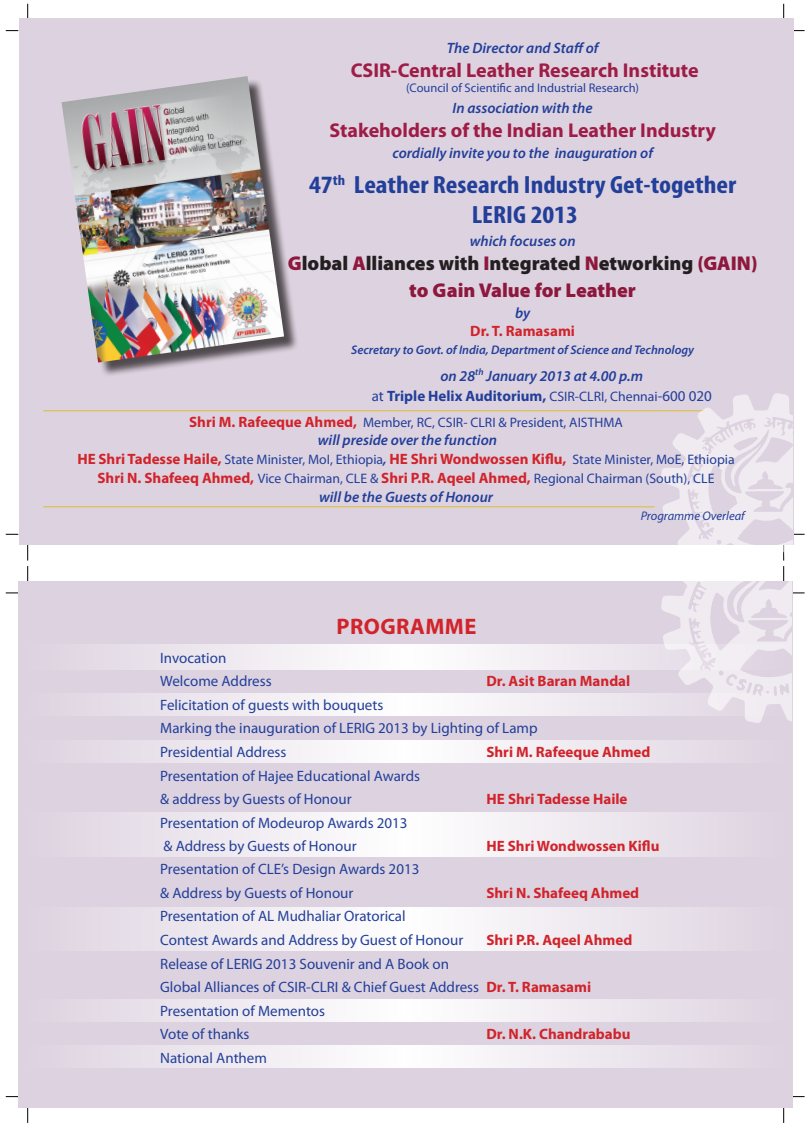
<style>
.page{position:relative;width:810px;height:1125px;background:#fff}
.page>*{position:absolute;margin:0;border:0;box-sizing:border-box;transform-origin:0 0}
.t1{font:700 condensed 25px/30px "Myriad Pro";color:#223f99;text-align:center;scale:1.11 1}
.t2{font:700 22.5px "Myriad Pro";letter-spacing:.02em;color:#d1232a}
.t3{font:700 20px "Myriad Pro";color:#9e1c45}
.t4{font:900 20px/27px "Myriad Pro";color:#231f20;text-align:center}
.t5{font:15px/23.6px "Myriad Pro";color:#223f99}
.t6{font:italic 600 15px/20.5px "Myriad Pro";color:#223f99;text-align:center}
.t7{font:700 15px "Myriad Pro";color:#d1232a}
.t8{font:13.75px/18.8px "Myriad Pro";color:#223f99;text-align:center}
.t9{font:italic 600 12.5px "Myriad Pro";color:#223f99}
.t10{font:12.5px "Myriad Pro";color:#223f99}
.t11{font:italic 12.5px "Myriad Pro";color:#223f99}
.s1{color:#8e183d}
.s2{font-weight:400;font-style:normal}
.s3{font-weight:700;font-style:normal}
.s4{font-weight:400;font-style:normal;font-size:13.75px}
.s5{font-weight:700;font-size:15px;color:#d1232a}
.s6{font-weight:600;font-style:italic;font-size:15px}
.s7{font-weight:700;color:#d1232a}
</style>
<div class="page">
<svg style="left:27px;top:4px;width:1px;height:14px"></svg>
<svg style="left:783px;top:4px;width:1px;height:14px"></svg>
<svg style="left:6px;top:30px;width:12px;height:1px"></svg>
<svg style="left:6px;top:534px;width:12px;height:1px"></svg>
<div style="left:19px;top:18px;width:775px;height:527px;background:#ddd2e0"></div>
<hr style="left:43px;top:506px;width:612px;height:1px;background:#dcc154">
<hr style="left:43px;top:410px;width:660px;height:1px;background:#dcc154">
<img style="left:654px;top:393px;width:139px;height:164px">
<svg style="left:27px;top:545px;width:1px;height:36px"></svg>
<svg style="left:783px;top:543px;width:1px;height:37px"></svg>
<svg style="left:27px;top:1108px;width:1px;height:15px"></svg>
<svg style="left:783px;top:1108px;width:1px;height:15px"></svg>
<svg style="left:6px;top:593px;width:12px;height:1px"></svg>
<svg style="left:6px;top:1096px;width:12px;height:1px"></svg>
<svg style="left:792px;top:593px;width:13px;height:1px"></svg>
<svg style="left:792px;top:1096px;width:13px;height:1px"></svg>
<div style="left:18px;top:581px;width:774px;height:527px;background:#ddd2e0"></div>
<svg style="left:406px;top:645px;width:247px;height:25px;background:#f3f0f4"></svg>
<div style="left:20px;top:645px;width:386px;height:25px;background:linear-gradient(to right,#ddd2e0,#fefefe)"></div>
<img style="left:653px;top:580px;width:139px;height:143px">
<svg style="left:406px;top:694px;width:385px;height:22px"></svg>
<div style="left:19px;top:694px;width:387px;height:22px;background:linear-gradient(to right,#ddd2e0,#fefefe)"></div>
<div style="left:405px;top:741px;width:386px;height:22px;background:linear-gradient(to right,#fefefe,#ddd2e0)"></div>
<div style="left:19px;top:741px;width:387px;height:22px;background:linear-gradient(to right,#ddd2e0,#fefefe)"></div>
<div style="left:405px;top:812px;width:386px;height:44px;background:linear-gradient(to right,#fefefe,#ddd2e0)"></div>
<div style="left:19px;top:812px;width:387px;height:44px;background:linear-gradient(to right,#ddd2e0,#fefefe)"></div>
<div style="left:405px;top:908px;width:386px;height:43px;background:linear-gradient(to right,#fefefe,#ddd2e0)"></div>
<div style="left:19px;top:908px;width:387px;height:43px;background:linear-gradient(to right,#ddd2e0,#fefefe)"></div>
<div style="left:405px;top:1046px;width:386px;height:22px;background:linear-gradient(to right,#fefefe,#ddd2e0)"></div>
<div style="left:19px;top:1046px;width:387px;height:22px;background:linear-gradient(to right,#ddd2e0,#fefefe)"></div>
<div style="left:405px;top:1000px;width:386px;height:21px;background:linear-gradient(to right,#fefefe,#ddd2e0)"></div>
<div style="left:19px;top:1000px;width:387px;height:21px;background:linear-gradient(to right,#ddd2e0,#fefefe)"></div>
<div style="left:63px;top:78px;width:236px;height:299px;background:#231f20;opacity:.75"></div>
<img style="left:62px;top:76px;width:222px;height:287px">
<p class="t6" style="left:447px;top:38px;width:153px">The Director and Staff of</p>
<h3 class="t3" style="left:351px;top:58px;width:349px">CSIR-Central Leather Research Institute</h3>
<p class="t10" style="left:406px;top:80px;width:235px">(Council of Scientific and Industrial Research)</p>
<p class="t6" style="left:453px;top:98px;width:142px">In association with the</p>
<h3 class="t3" style="left:330px;top:118px;width:388px">Stakeholders of the Indian Leather Industry</h3>
<p class="t6" style="left:392px;top:143px;width:262px">cordially invite you to the inauguration of</p>
<h1 class="t1" style="left:309px;top:169px;width:386px">47<sup>th</sup> Leather Research Industry Get-together<br>LERIG 2013</h1>
<p class="t6" style="left:470px;top:231px;width:107px">which focuses on</p>
<h3 class="t4" style="left:288px;top:249px;width:471px"><span class="s1">G</span>lobal <span class="s1">A</span>lliances with <span class="s1">I</span>ntegrated <span class="s1">N</span>etworking <span class="s1">(GAIN) to Gain Value for Leather</span></h3>
<p class="t6" style="left:515px;top:303px;width:17px">by</p>
<p class="t7" style="left:470px;top:321px;width:106px">Dr. T. Ramasami</p>
<p class="t9" style="left:351px;top:343px;width:345px">Secretary to Govt. of India, Department of Science and Technology</p>
<p class="t6" style="left:372px;top:366px;width:342px">on 28<sup>th</sup> January 2013 at 4.00 p.m<br><span class="s2">at</span> <span class="s3">Triple Helix Auditorium,</span> <span class="s4">CSIR-CLRI, Chennai</span><span class="s2">-600 020</span></p>
<p class="t8" style="left:189px;top:413px;width:435px"><span class="s5">Shri M. Rafeeque Ahmed,</span> Member, RC, CSIR- CLRI &amp; President, AISTHMA</p>
<p class="t6" style="left:318px;top:431px;width:181px">will preside over the function</p>
<p class="t8" style="left:77px;top:450px;width:659px"><span class="s5">HE Shri Tadesse Haile,</span> State Minister, MoI, Ethiopia<span class="s6">,</span> <span class="s5">HE Shri Wondwossen Kiflu,</span> State Minister, MoE, Ethiopia<br><span class="s5">Shri N. Shafeeq Ahmed,</span> Vice Chairman, CLE &amp; <span class="s5">Shri P.R. Aqeel Ahmed,</span> Regional Chairman (South), CLE</p>
<p class="t6" style="left:319px;top:487px;width:176px">will be the Guests of Honour</p>
<h2 class="t2" style="left:337px;top:612px;width:141px">PROGRAMME</h2>
<p class="t11" style="left:641px;top:508px;width:106px">Programme Overleaf</p>
<p class="t5" style="left:160px;top:645px;width:113px">Invocation<br>Welcome Address</p>
<p class="t7" style="left:486px;top:671px;width:145px">Dr. Asit Baran Mandal</p>
<p class="t5" style="left:160px;top:693px;width:379px">Felicitation of guests with bouquets<br>Marking the inauguration of LERIG 2013 by Lighting of Lamp<br>Presidential Address</p>
<p class="t7" style="left:486px;top:742px;width:165px">Shri M. Rafeeque Ahmed</p>
<p class="t5" style="left:160px;top:764px;width:261px">Presentation of Hajee Educational Awards &amp; address by Guests of Honour</p>
<p class="t5" style="left:160px;top:811px;width:249px;line-height:23.1px">Presentation of Modeurop Awards 2013 &amp; Address by Guests of Honour</p>
<p class="t5" style="left:160px;top:857px;width:261px">Presentation of CLE’s Design Awards 2013 &amp; Address by Guests of Honour</p>
<p class="t7" style="left:486px;top:789px;width:143px">HE Shri Tadesse Haile</p>
<p class="t7" style="left:486px;top:836px;width:175px">HE Shri Wondwossen Kiflu</p>
<p class="t7" style="left:486px;top:883px;width:154px">Shri N. Shafeeq Ahmed</p>
<p class="t5" style="left:160px;top:904px;width:305px">Presentation of AL Mudhaliar Oratorical<br>Contest Awards and Address by Guest of Honour</p>
<p class="t7" style="left:486px;top:930px;width:147px">Shri P.R. Aqeel Ahmed</p>
<p class="t5" style="left:160px;top:951px;width:432px">Release of LERIG 2013 Souvenir and A Book on<br>Global Alliances of CSIR-CLRI &amp; Chief Guest Address <span class="s7">Dr. T. Ramasami </span>Presentation of Mementos<br>Vote of thanks</p>
<p class="t7" style="left:486px;top:1025px;width:146px">Dr. N.K. Chandrababu</p>
<p class="t5" style="left:160px;top:1046px;width:108px">National Anthem</p>
</div>
